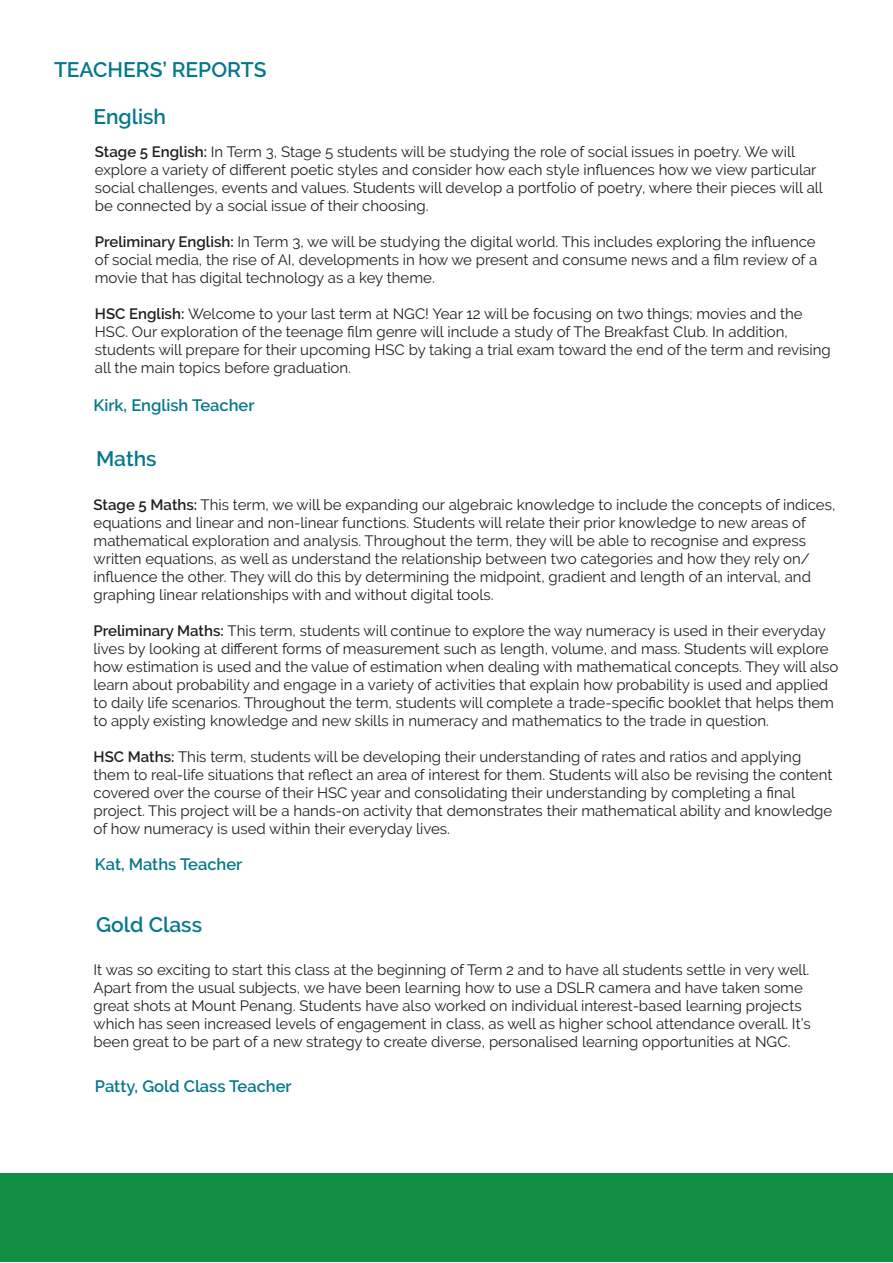
<style>
.page{position:relative;width:893px;height:1263px;background:#fff}
.page>*{position:absolute;margin:0;border:0;box-sizing:border-box;transform-origin:0 0}
.t1{font:600 21px "Raleway";color:#05788c}
.t2{font:600 16.5px "Raleway";color:#05788c}
.t3{font:15px/18px "Raleway";color:#231f20}
.s1{font-weight:600}
</style>
<div class="page">
<div style="left:868px;top:1174px;width:25px;height:88px;background:#118d44"></div>
<div style="left:0;top:1174px;width:892px;height:88px;background:#118d44"></div>
<p class="t1" style="left:54px;top:57px;width:214px">TEACHERS’ REPORTS</p>
<p class="t1" style="left:94px;top:104px;width:74px">English</p>
<p class="t3" style="left:95px;top:142px;width:730px"><span class="s1">Stage 5 English:</span> In Term 3, Stage 5 students will be studying the role of social issues in poetry. We will explore a variety of different poetic styles and consider how each style influences how we view particular social challenges, events and values. Students will develop a portfolio of poetry, where their pieces will all be connected by a social issue of their choosing.</p>
<p class="t3" style="left:95px;top:232px;width:724px;text-align:justify"><span class="s1">Preliminary English:</span> In Term 3, we will be studying the digital world. This includes exploring the influence of social media, the rise of AI, developments in how we present and consume news and a film review of a movie that has digital technology as a key theme.</p>
<p class="t3" style="left:95px;top:304px;width:737px"><span class="s1">HSC English:</span> Welcome to your last term at NGC! Year 12 will be focusing on two things; movies and the HSC. Our exploration of the teenage film genre will include a study of The Breakfast Club. In addition, students will prepare for their upcoming HSC by taking a trial exam toward the end of the term and revising all the main topics before graduation.</p>
<p class="t2" style="left:94px;top:396px;width:162px">Kirk, English Teacher</p>
<p class="t1" style="left:96px;top:447px;width:62px">Maths</p>
<p class="t3" style="left:94px;top:495px;width:743px"><span class="s1">Stage 5 Maths:</span> This term, we will be expanding our algebraic knowledge to include the concepts of indices, equations and linear and non-linear functions. Students will relate their prior knowledge to new areas of mathematical exploration and analysis. Throughout the term, they will be able to recognise and express written equations, as well as understand the relationship between two categories and how they rely on/ influence the other. They will do this by determining the midpoint, gradient and length of an interval, and graphing linear relationships with and without digital tools.</p>
<p class="t3" style="left:94px;top:621px;width:746px"><span class="s1">Preliminary Maths:</span> This term, students will continue to explore the way numeracy is used in their everyday lives by looking at different forms of measurement such as length, volume, and mass. Students will explore how estimation is used and the value of estimation when dealing with mathematical concepts. They will also learn about probability and engage in a variety of activities that explain how probability is used and applied to daily life scenarios. Throughout the term, students will complete a trade-specific booklet that helps them to apply existing knowledge and new skills in numeracy and mathematics to the trade in question.</p>
<p class="t3" style="left:94px;top:747px;width:740px"><span class="s1">HSC Maths:</span> This term, students will be developing their understanding of rates and ratios and applying them to real-life situations that reflect an area of interest for them. Students will also be revising the content covered over the course of their HSC year and consolidating their understanding by completing a final project. This project will be a hands-on activity that demonstrates their mathematical ability and knowledge of how numeracy is used within their everyday lives.</p>
<p class="t2" style="left:95px;top:854px;width:149px">Kat, Maths Teacher</p>
<p class="t1" style="left:96px;top:912px;width:107px">Gold Class</p>
<p class="t3" style="left:94px;top:961px;width:719px">It was so exciting to start this class at the beginning of Term 2 and to have all students settle in very well.<br>Apart from the usual subjects, we have been learning how to use a DSLR camera and have taken some great shots at Mount Penang. Students have also worked on individual interest-based learning projects which has seen increased levels of engagement in class, as well as higher school attendance overall. It’s been great to be part of a new strategy to create diverse, personalised learning opportunities at NGC.</p>
<p class="t2" style="left:95px;top:1077px;width:198px">Patty, Gold Class Teacher</p>
</div>
